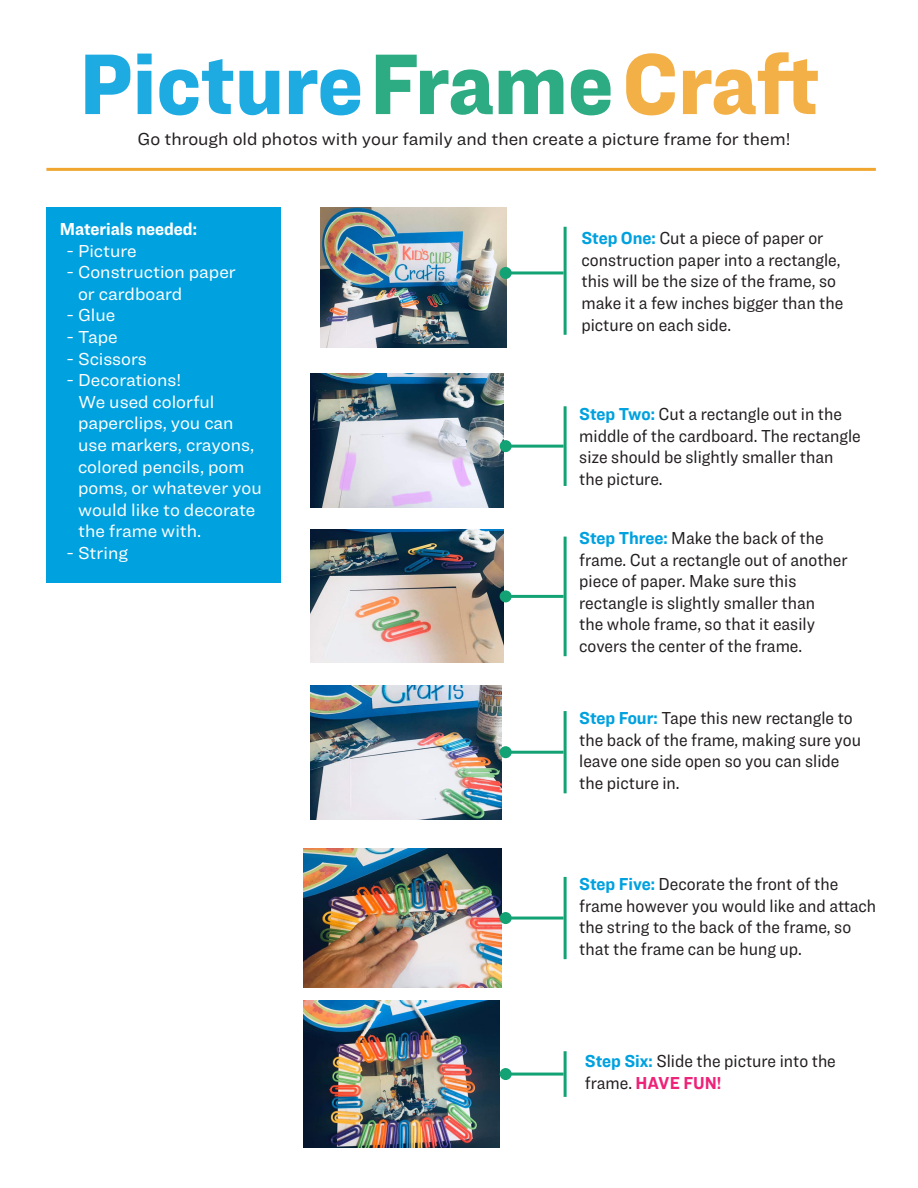
<style>
.page{position:relative;width:918px;height:1188px;background:#fff}
.page>*{position:absolute;margin:0;border:0;box-sizing:border-box;transform-origin:0 0}
.t1{font:18px/21.6px "Ringside Narrow";color:#231f20}
.t2{font:18px/21.6px "Ringside";color:#fff}
.t3{font:18px "Ringside";color:#231f20}
.t4{font:700 18px "Ringside Narrow";color:#fff}
.s1{font-weight:700;color:#00a1df}
.s2{font-weight:700;color:#ee2278}
</style>
<div class="page">
<div style="left:46px;top:207px;width:235px;height:376px;background:#00a1df"></div>
<svg style="left:376px;top:55px;width:235px;height:60px"></svg>
<svg style="left:85px;top:54px;width:275px;height:61px"></svg>
<svg style="left:626px;top:52px;width:192px;height:63px"></svg>
<img style="left:321px;top:207px;width:186px;height:141px">
<img style="left:310px;top:374px;width:194px;height:133px">
<img style="left:310px;top:530px;width:193px;height:133px">
<img style="left:310px;top:685px;width:192px;height:134px">
<img style="left:303px;top:849px;width:199px;height:138px">
<img style="left:303px;top:1001px;width:197px;height:147px">
<hr style="left:564px;top:227px;width:3px;height:108px;background:#13a274">
<hr style="left:506px;top:271px;width:58px;height:3px;background:#13a274">
<div style="left:500px;top:267px;width:12px;height:12px;background:#13a274;border-radius:50%"></div>
<hr style="left:564px;top:406px;width:3px;height:80px;background:#13a274">
<hr style="left:506px;top:445px;width:58px;height:3px;background:#13a274">
<div style="left:500px;top:440px;width:12px;height:12px;background:#13a274;border-radius:50%"></div>
<hr style="left:564px;top:537px;width:3px;height:119px;background:#13a274">
<hr style="left:564px;top:711px;width:3px;height:82px;background:#13a274">
<hr style="left:564px;top:877px;width:3px;height:82px;background:#13a274">
<hr style="left:564px;top:1051px;width:3px;height:46px;background:#13a274">
<hr style="left:506px;top:595px;width:58px;height:3px;background:#13a274">
<div style="left:500px;top:590px;width:12px;height:12px;background:#13a274;border-radius:50%"></div>
<hr style="left:506px;top:751px;width:58px;height:3px;background:#13a274">
<div style="left:500px;top:746px;width:12px;height:12px;background:#13a274;border-radius:50%"></div>
<hr style="left:506px;top:917px;width:58px;height:3px;background:#13a274">
<div style="left:500px;top:912px;width:12px;height:12px;background:#13a274;border-radius:50%"></div>
<hr style="left:506px;top:1073px;width:58px;height:3px;background:#13a274">
<div style="left:500px;top:1068px;width:12px;height:12px;background:#13a274;border-radius:50%"></div>
<hr style="left:46px;top:168px;width:830px;height:3px;background:#f1a630">
<p class="t3" style="left:138px;top:126px;width:654px">Go through old photos with your family and then create a picture frame for them!</p>
<p class="t4" style="left:60px;top:216px;width:139px">Materials needed:</p>
<p class="t2" style="left:66px;top:239px;width:72px">- Picture</p>
<p class="t2" style="left:78px;top:261px;width:159px;text-indent:-12px">- Construction paper or cardboard</p>
<p class="t2" style="left:66px;top:304px;width:50px">- Glue</p>
<p class="t2" style="left:66px;top:326px;width:53px">- Tape</p>
<p class="t2" style="left:66px;top:347px;width:82px">- Scissors</p>
<p class="t2" style="left:78px;top:369px;width:185px;text-indent:-12px">- Decorations!<br>We used colorful paperclips, you can use markers, crayons, colored pencils, pom poms, or whatever you would like to decorate the frame with.</p>
<p class="t2" style="left:66px;top:542px;width:63px">- String</p>
<p class="t1" style="left:581px;top:227px;width:263px"><span class="s1">Step One:</span> Cut a piece of paper or construction paper into a rectangle, this will be the size of the frame, so make it a few inches bigger than the picture on each side.</p>
<p class="t1" style="left:579px;top:403px;width:283px"><span class="s1">Step Two:</span> Cut a rectangle out in the middle of the cardboard. The rectangle size should be slightly smaller than the picture.</p>
<p class="t1" style="left:579px;top:527px;width:270px"><span class="s1">Step Three:</span> Make the back of the frame. Cut a rectangle out of another piece of paper. Make sure this rectangle is slightly smaller than<br>the whole frame, so that it easily covers the center of the frame.</p>
<p class="t1" style="left:579px;top:707px;width:283px"><span class="s1">Step Four:</span> Tape this new rectangle to the back of the frame, making sure you leave one side open so you can slide the picture in.</p>
<p class="t1" style="left:579px;top:873px;width:298px"><span class="s1">Step Five:</span> Decorate the front of the frame however you would like and attach the string to the back of the frame, so that the frame can be hung up.</p>
<p class="t1" style="left:585px;top:1050px;width:252px"><span class="s1">Step Six:</span> Slide the picture into the frame. <span class="s2">HAVE FUN!</span></p>
</div>
